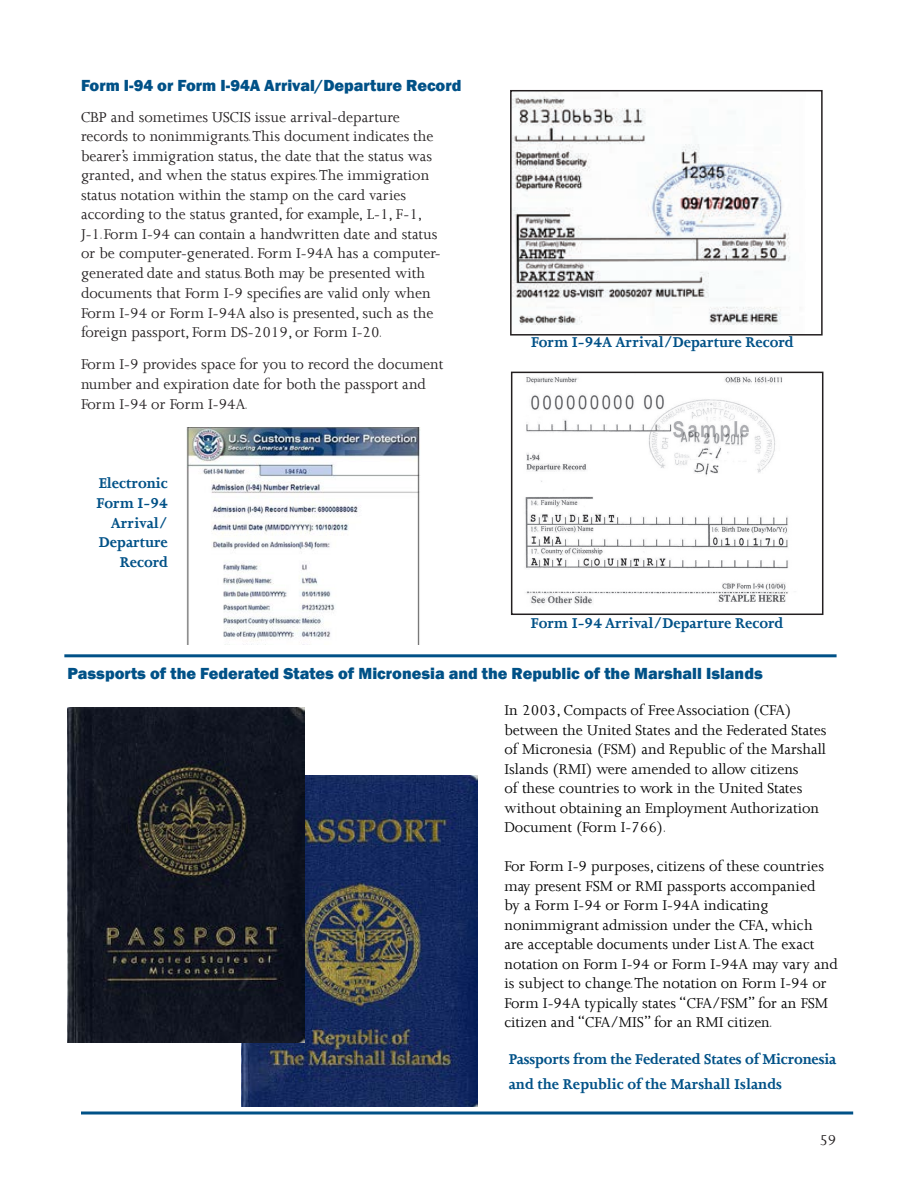
<style>
.page{position:relative;width:918px;height:1188px;background:#fff}
.page>*{position:absolute;margin:0;border:0;box-sizing:border-box;transform-origin:0 0}
.updated_body_2017{font:16.5px/19.6px "Joanna";color:#231f20}
.updated_body_2017-2{font:16.5px/19.5px "Joanna";color:#000}
.Figure{font:700 16.5px/19.8px "Joanna";color:#005187}
.Level_3_head{font:800 16.5px "Franklin Gothic";color:#005187}
</style>
<div class="page">
<img style="left:242px;top:775px;width:235px;height:332px">
<img style="left:525px;top:376px;width:263px;height:229px">
<div style="left:511px;top:372px;width:312px;height:243px;border:2px solid #231f20"></div>
<img style="left:513px;top:94px;width:277px;height:231px">
<div style="left:510px;top:90px;width:313px;height:246px;border:2px solid #231f20"></div>
<hr style="left:64px;top:654px;width:773px;height:3px;background:#005187">
<hr style="left:81px;top:1112px;width:772px;height:2px;background:#005187">
<img style="left:67px;top:707px;width:237px;height:336px">
<img style="left:187px;top:427px;width:233px;height:218px">
<p class="Level_3_head" style="left:81px;top:75px;width:382px">Form I-94 or Form I-94A Arrival/Departure Record</p>
<p class="updated_body_2017" style="left:81px;top:107px;width:361px">CBP and sometimes USCIS issue arrival-departure records to nonimmigrants. This document indicates the bearer’s immigration status, the date that the status was granted, and when the status expires. The immigration status notation within the stamp on the card varies according to the status granted, for example, L-1, F-1, J-1. Form I-94 can contain a handwritten date and status or be computer-generated. Form I-94A has a computer&shy;generated date and status. Both may be presented with documents that Form I-9 specifies are valid only when Form I-94 or Form I-94A also is presented, such as the foreign passport, Form DS-2019, or Form I-20.</p>
<p class="updated_body_2017" style="left:81px;top:354px;width:364px">Form I-9 provides space for you to record the document number and expiration date for both the passport and<br>Form I-94 or Form I-94A.</p>
<p class="Figure" style="left:97px;top:473px;width:73px;text-align:right">Electronic<br>Form I-94<br>Arrival/<br>Departure<br>Record</p>
<p class="Figure" style="left:531px;top:331px;width:264px">Form I-94A Arrival/Departure Record</p>
<p class="Figure" style="left:531px;top:612px;width:254px">Form I-94 Arrival/Departure Record</p>
<p class="Level_3_head" style="left:67px;top:662px;width:697px">Passports of the Federated States of Micronesia and the Republic of the Marshall Islands</p>
<p class="updated_body_2017-2" style="left:504px;top:700px;width:324px">In 2003, Compacts of Free Association (CFA) between the United States and the Federated States of Micronesia (FSM) and Republic of the Marshall Islands (RMI) were amended to allow citizens<br>of these countries to work in the United States without obtaining an Employment Authorization Document (Form I-766).</p>
<p class="updated_body_2017-2" style="left:504px;top:856px;width:335px">For Form I-9 purposes, citizens of these countries may present FSM or RMI passports accompanied<br>by a Form I-94 or Form I-94A indicating nonimmigrant admission under the CFA, which<br>are acceptable documents under List A. The exact notation on Form I-94 or Form I-94A may vary and is subject to change. The notation on Form I-94 or Form I-94A typically states “CFA/FSM” for an FSM citizen and “CFA/MIS” for an RMI citizen.</p>
<p class="Figure" style="left:509px;top:1047px;width:329px;line-height:24.3px">Passports from the Federated States of Micronesia and the Republic of the Marshall Islands</p>
<p class="updated_body_2017" style="left:819px;top:1130px;width:19px">59</p>
</div>
